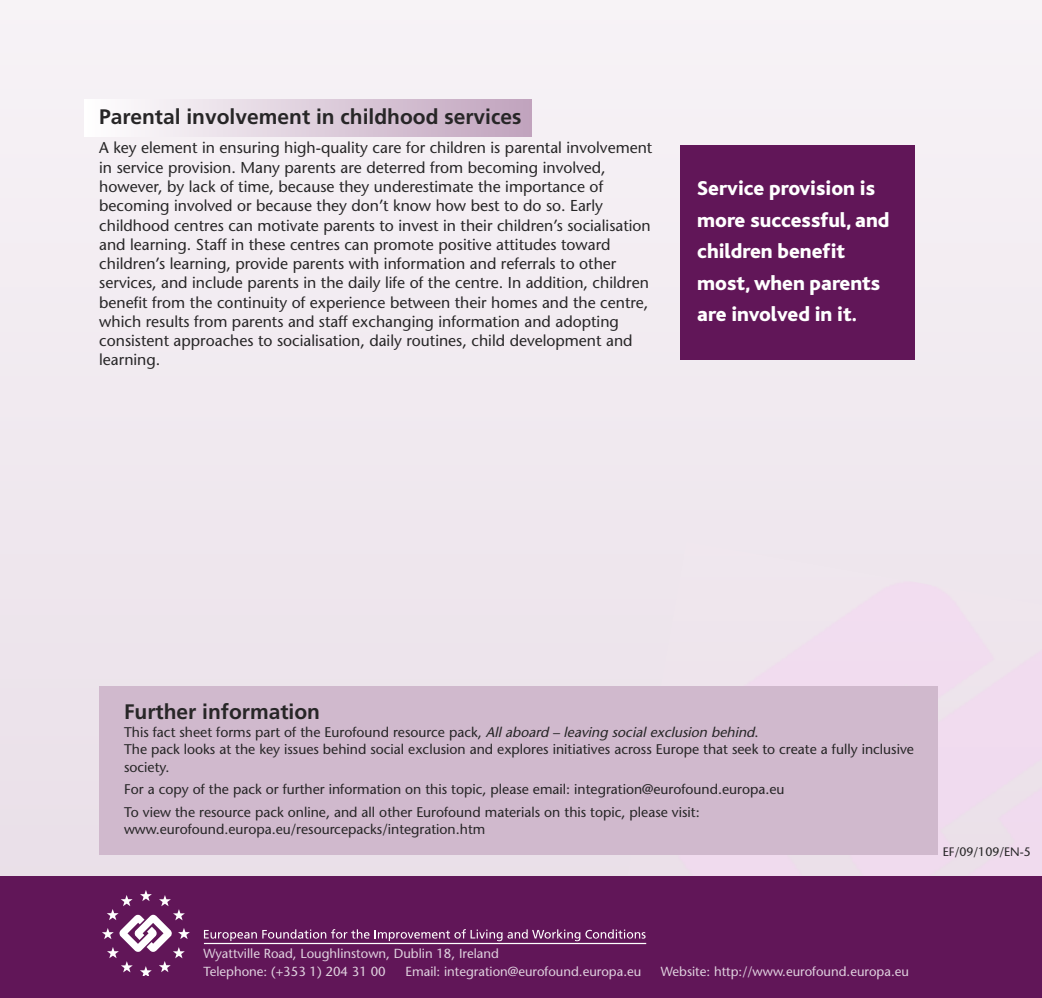
<style>
.page{position:relative;width:1042px;height:998px;background:#fff}
.page>*{position:absolute;margin:0;border:0;box-sizing:border-box;transform-origin:0 0}
.t1{font:800 21px/31.5px "Bliss";color:#fff}
.t2{font:700 21px "Frutiger LT Com";color:#272627}
.t3{font:15.75px/19.2px "Stone Sans";color:#272627}
.t4{font:14px/17.5px "Stone Sans";color:#272627}
.t5{font:13.12px/17.5px "Stone Sans";color:#dfd0de}
.t6{font:12.25px "Stone Sans";color:#272627}
.s1{font-style:italic}
</style>
<div class="page">
<div style="left:0;top:0;width:1042px;height:997px;background:#f1eaf0"></div>
<div style="left:0;top:876px;width:1042px;height:121px;background:#611658"></div>
<svg style="left:102px;top:890px;width:88px;height:85px"></svg>
<hr style="left:204px;top:942px;width:442px;height:1px;background:#fff">
<svg style="left:204px;top:929px;width:165px;height:11px"></svg>
<svg style="left:375px;top:929px;width:270px;height:11px"></svg>
<div style="left:99px;top:686px;width:839px;height:168px;background:#d0b9cd"></div>
<div style="left:84px;top:99px;width:447px;height:37px;background:linear-gradient(to right,#fff,#c1a3bd)"></div>
<div style="left:680px;top:145px;width:234px;height:215px;background:#611658"></div>
<h1 class="t2" style="left:99px;top:105px;width:424px">Parental involvement in childhood services</h1>
<p class="t3" style="left:99px;top:140px;width:554px">A key element in ensuring high-quality care for children is parental involvement in service provision. Many parents are deterred from becoming involved, however, by lack of time, because they underestimate the importance of becoming involved or because they don’t know how best to do so. Early childhood centres can motivate parents to invest in their children’s socialisation and learning. Staff in these centres can promote positive attitudes toward children’s learning, provide parents with information and referrals to other services, and include parents in the daily life of the centre. In addition, children benefit from the continuity of experience between their homes and the centre, which results from parents and staff exchanging information and adopting consistent approaches to socialisation, daily routines, child development and learning.</p>
<h1 class="t1" style="left:697px;top:174px;width:194px">Service provision is more successful, and children benefit most, when parents are involved in it.</h1>
<h1 class="t2" style="left:124px;top:699px;width:198px">Further information</h1>
<p class="t4" style="left:124px;top:724px;width:791px">This fact sheet forms part of the Eurofound resource pack, <span class="s1">Allaboard–leavingsocialexclusionbehind</span>.<br>The pack looks at the key issues behind social exclusion and explores initiatives across Europe that seek to create a fully inclusive society.</p>
<p class="t4" style="left:124px;top:779px;width:662px;line-height:22.4px">For a copy of the pack or further information on this topic, please email: integration@eurofound.europa.eu<br>To view the resource pack online, and all other Eurofound materials on this topic, please visit:</p>
<p class="t4" style="left:124px;top:821px;width:363px">www.eurofound.europa.eu/resourcepacks/integration.htm</p>
<p class="t6" style="left:943px;top:846px;width:90px">EF/09/109/EN-5</p>
<p class="t5" style="left:203px;top:945px;width:297px">Wyattville Road, Loughlinstown, Dublin 18, Ireland<br>Telephone: (+353 1) 204 31 00</p>
<p class="t5" style="left:405px;top:963px;width:237px">Email: integration@eurofound.europa.eu</p>
<p class="t5" style="left:661px;top:963px;width:249px">Website: http://www.eurofound.europa.eu</p>
</div>
